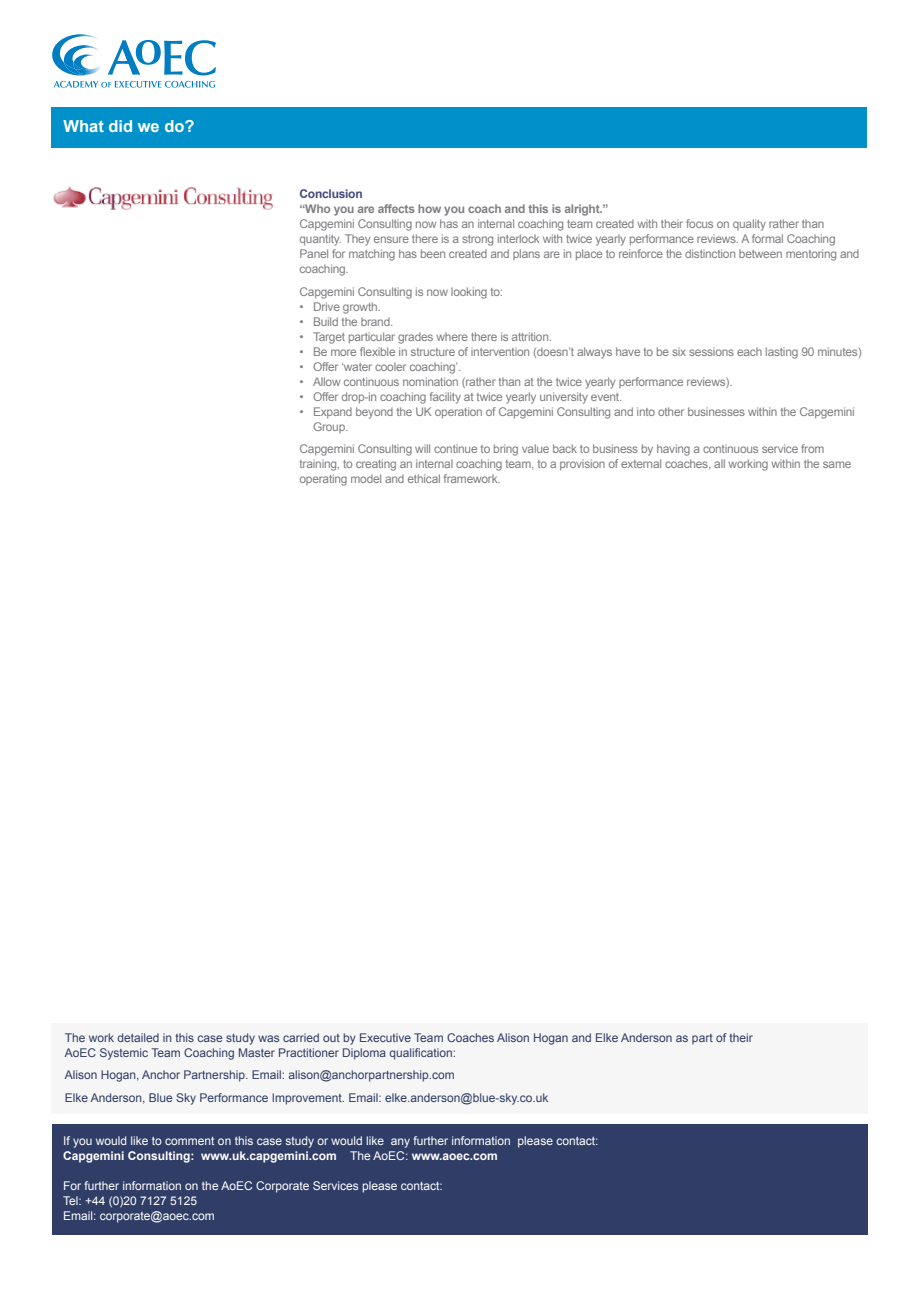
<style>
.page{position:relative;width:919px;height:1289px;background:#fff}
.page>*{position:absolute;margin:0;border:0;box-sizing:border-box;transform-origin:0 0}
.t1{font:700 16.5px "Arial";color:#fff}
.t2{font:12px/15px "Arial";letter-spacing:-.02em;color:#807f83}
.t3{font:12px/15px "Arial";color:#303d66}
.t4{font:12px/15px "Arial";color:#fff}
.t5{font:700 12px "Arial";letter-spacing:-.02em;color:#807f83}
.t6{font:700 12px "Arial";letter-spacing:-.02em;color:#424a7b}
.s1{font-weight:700}
</style>
<div class="page">
<div style="left:51px;top:107px;width:815px;height:41px;background:#0091ca"></div>
<svg style="left:54px;top:81px;width:161px;height:7px"></svg>
<svg style="left:52px;top:34px;width:164px;height:41px"></svg>
<div style="left:52px;top:1124px;width:815px;height:110px;background:#303d66"></div>
<div style="left:51px;top:1023px;width:816px;height:90px;background:#f6f6f6"></div>
<img style="left:53px;top:186px;width:220px;height:24px">
<h1 class="t1" style="left:63px;top:115px;width:133px">What did we do?</h1>
<p class="t6" style="left:299px;top:186px;width:65px">Conclusion</p>
<p class="t5" style="left:299px;top:201px;width:310px">“Who you are affects how you coach and this is alright.”</p>
<p class="t2" style="left:299px;top:216px;width:561px">Capgemini Consulting now has an internal coaching team created with their focus on quality rather than quantity. They ensure there is a strong interlock with twice yearly performance reviews. A formal Coaching Panel for matching has been created and plans are in place to reinforce the distinction between mentoring and coaching.</p>
<p class="t2" style="left:299px;top:284px;width:205px">Capgemini Consulting is now looking to:</p>
<p class="t2" style="left:299px;top:299px;width:83px">• Drive growth.</p>
<p class="t2" style="left:299px;top:314px;width:95px">• Build the brand.</p>
<p class="t2" style="left:299px;top:329px;width:254px">• Target particular grades where there is attrition.</p>
<p class="t2" style="left:299px;top:344px;width:563px">• Be more flexible in structure of intervention (doesn’t always have to be six sessions each lasting 90 minutes)</p>
<p class="t2" style="left:299px;top:359px;width:163px">• Offer ‘water cooler coaching’.</p>
<p class="t2" style="left:299px;top:374px;width:434px">• Allow continuous nomination (rather than at the twice yearly performance reviews).</p>
<p class="t2" style="left:299px;top:389px;width:324px">• Offer drop-in coaching facility at twice yearly university event.</p>
<p class="t2" style="left:313px;top:404px;width:543px;text-indent:-14px">• Expand beyond the UK operation of Capgemini Consulting and into other businesses within the Capgemini<br>Group.</p>
<p class="t2" style="left:299px;top:441px;width:553px">Capgemini Consulting will continue to bring value back to business by having a continuous service from training, to creating an internal coaching team, to a provision of external coaches, all working within the same operating model and ethical framework.</p>
<p class="t3" style="left:65px;top:1030px;width:689px">The work detailed in this case study was carried out by Executive Team Coaches Alison Hogan and Elke Anderson as part of their<br>AoEC Systemic Team Coaching Master Practitioner Diploma qualification:</p>
<p class="t3" style="left:65px;top:1064px;width:485px;line-height:22.5px">Alison Hogan, Anchor Partnership. Email: alison@anchorpartnership.com<br>Elke Anderson, Blue Sky Performance Improvement. Email: elke.anderson@blue-sky.co.uk</p>
<p class="t4" style="left:63px;top:1133px;width:536px">If you would like to comment on this case study or would like any further information please contact:<br><span class="s1">Capgemini Consulting: www.uk.capgemini.com</span> The AoEC: <span class="s1">www.aoec.com</span></p>
<p class="t4" style="left:63px;top:1178px;width:381px">For further information on the AoEC Corporate Services please contact:<br>Tel: +44 (0)20 7127 5125<br>Email: corporate@aoec.com</p>
</div>
